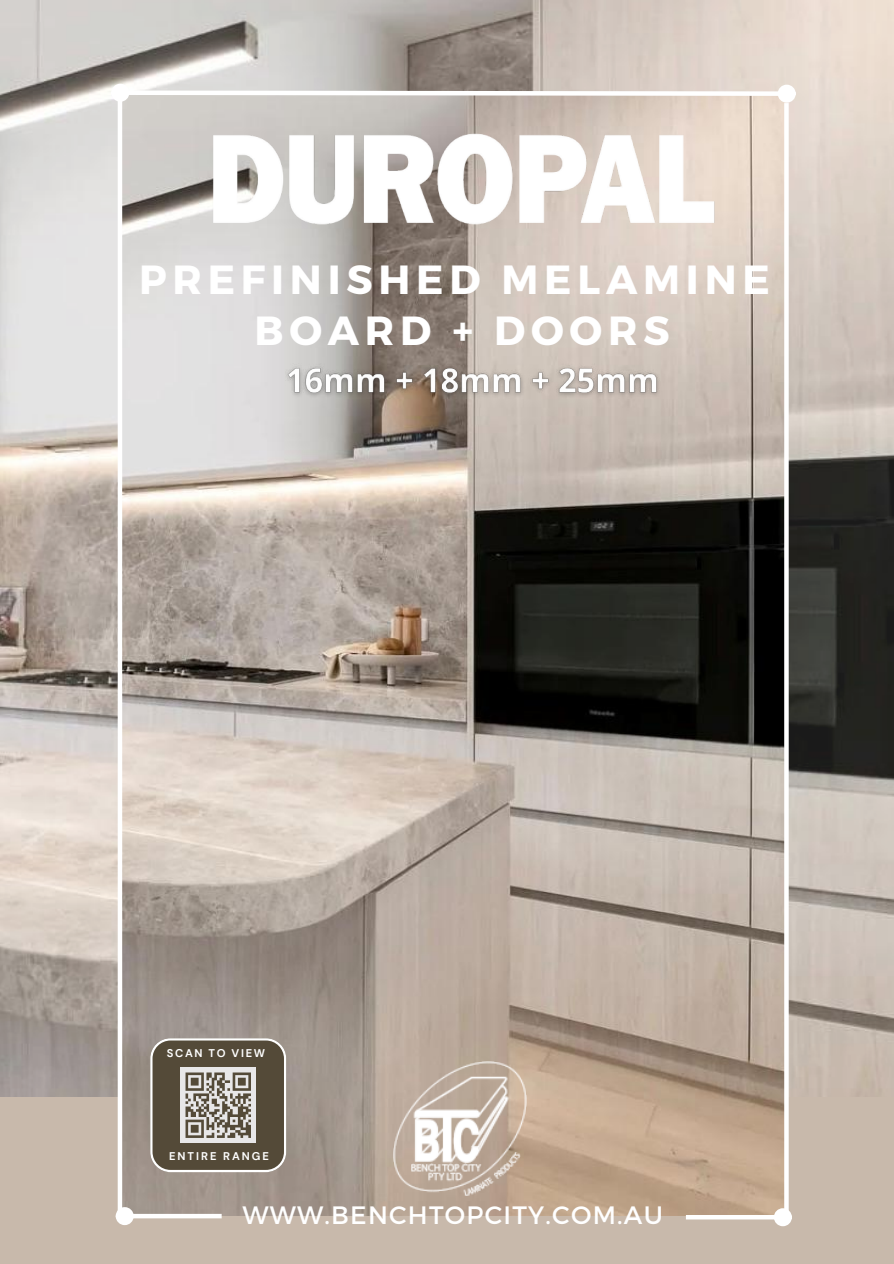
<style>
.page{position:relative;width:894px;height:1264px;background:#fff}
.page>*{position:absolute;margin:0;border:0;box-sizing:border-box;transform-origin:0 0}
.t1{font:700 40.65px/50.7px "Montserrat";letter-spacing:.14em;color:#fff;text-align:center}
.t2{font:25.2px "Montserrat";letter-spacing:.05em;color:#fff}
.t3{font:700 11.25px "DM Sans";letter-spacing:.145em;color:#fff}
.t4{font:700 11.1px "DM Sans";letter-spacing:.18em;color:#fff}
</style>
<div class="page">
<img style="left:0;top:0;width:893px;height:1097px">
<div style="left:0;top:1097px;width:893px;height:166px;background:#c8b9ab"></div>
<img style="left:122px;top:98px;width:662px;height:1117px">
<hr style="left:118px;top:89px;width:4px;height:1130px;background:#fff">
<div style="left:132px;top:1213px;width:89px;height:5px;background:#fff"></div>
<div style="left:118px;top:1209px;width:13px;height:13px;background:#fff;border-radius:50%"></div>
<div style="left:116px;top:1207px;width:18px;height:18px;border:4px solid #fff;border-radius:50%"></div>
<svg style="left:128px;top:88px;width:651px;height:10px"></svg>
<div style="left:114px;top:86px;width:13px;height:13px;background:#fff;border-radius:50%"></div>
<div style="left:111px;top:84px;width:18px;height:18px;border:5px solid #fff;border-radius:50%"></div>
<div style="left:779px;top:87px;width:14px;height:13px;background:#fff;border-radius:50%"></div>
<div style="left:777px;top:85px;width:18px;height:18px;border:5px solid #fff;border-radius:50%"></div>
<div style="left:685px;top:1214px;width:89px;height:5px;background:#fff"></div>
<div style="left:775px;top:1210px;width:14px;height:13px;background:#fff;border-radius:50%"></div>
<div style="left:773px;top:1208px;width:18px;height:18px;border:4px solid #fff;border-radius:50%"></div>
<img style="left:206px;top:130px;width:532px;height:117px">
<img style="left:393px;top:1061px;width:133px;height:135px">
<svg style="left:150px;top:1038px;width:136px;height:133px;background:#777062"></svg>
<img style="left:279px;top:357px;width:387px;height:46px">
<svg style="left:784px;top:103px;width:4px;height:1109px"></svg>
<p class="t1" style="left:139px;top:252px;width:632px">PREFINISHED MELAMINE<br>BOARD + DOORS</p>
<p class="t3" style="left:167px;top:1045px;width:100px">SCAN TO VIEW</p>
<p class="t4" style="left:169px;top:1149px;width:101px">ENTIRE RANGE</p>
<p class="t2" style="left:242px;top:1198px;width:422px">WWW.BENCHTOPCITY.COM.AU</p>
</div>
